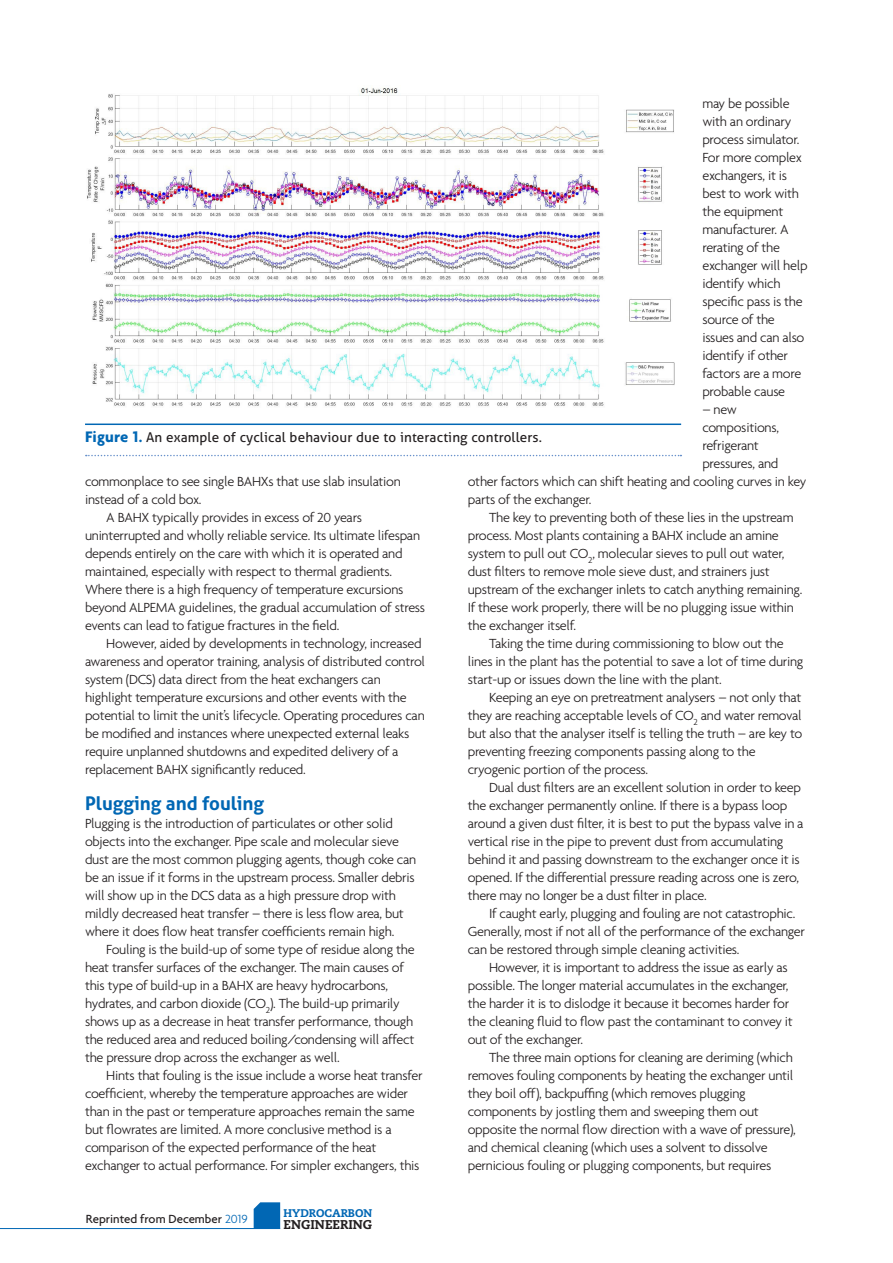
<style>
.page{position:relative;width:893px;height:1263px;background:#fff}
.page>*{position:absolute;margin:0;border:0;box-sizing:border-box;transform-origin:0 0}
.Sub_1{font:700 18.75px "Aller";color:#0167b4}
.Body_Text{font:300 14.25px/18px "Agenda";letter-spacing:-.02em;color:#231f20}
.Paragraph_1{font:300 14.25px/18px "Agenda";letter-spacing:-.02em;color:#231f20}
.t1{font:13.5px "Aller";letter-spacing:.01em;color:#231f20}
.t2{font:500 12.75px "Agenda";color:#231f20}
.t3{font:800 12.75px "Caecilia";color:#231f20}
.t4{font:800 11.1px "Caecilia";color:#0167b4}
.s1{font-family:"Agenda";font-weight:700;font-size:16.5px;color:#0167b4}
.s2{font-weight:300;color:#0167b4}
</style>
<div class="page">
<hr style="left:0;top:1228px;width:280px;height:1px;background:#0167b4">
<svg style="left:254px;top:1202px;width:26px;height:26px"></svg>
<img style="left:87px;top:88px;width:588px;height:318px">
<hr style="left:85px;top:423px;width:596px;height:2px;background:#0167b4">
<svg style="left:86px;top:455px;width:595px;height:1px"></svg>
<p class="Body_Text" style="left:702px;top:94px;width:107px">may be possible with an ordinary process simulator.<br>For more complex exchangers, it is best to work with the equipment manufacturer. A rerating of the exchanger will help identify which specific pass is the source of the issues and can also identify if other factors are a more probable cause</p>
<p class="Body_Text" style="left:702px;top:400px;width:36px">– new</p>
<p class="Body_Text" style="left:702px;top:418px;width:78px">compositions,</p>
<p class="Body_Text" style="left:702px;top:436px;width:58px">refrigerant</p>
<p class="Body_Text" style="left:702px;top:454px;width:78px">pressures, and</p>
<p class="Body_Text" style="left:468px;top:472px;width:340px">other factors which can shift heating and cooling curves in key</p>
<p class="Body_Text" style="left:468px;top:490px;width:125px">parts of the exchanger.</p>
<p class="Body_Text" style="left:468px;top:508px;width:336px;text-indent:21px">The key to preventing both of these lies in the upstream process. Most plants containing a BAHX include an amine system to pull out CO<sub>2</sub>, molecular sieves to pull out water, dust filters to remove mole sieve dust, and strainers just upstream of the exchanger inlets to catch anything remaining.<br>If these work properly, there will be no plugging issue within the exchanger itself.</p>
<p class="Body_Text" style="left:468px;top:634px;width:337px;text-indent:21px">Taking the time during commissioning to blow out the lines in the plant has the potential to save a lot of time during start-up or issues down the line with the plant.</p>
<p class="Body_Text" style="left:468px;top:688px;width:336px;text-indent:21px">Keeping an eye on pretreatment analysers – not only that they are reaching acceptable levels of CO<sub>2</sub> and water removal but also that the analyser itself is telling the truth – are key to preventing freezing components passing along to the cryogenic portion of the process.</p>
<p class="Body_Text" style="left:468px;top:778px;width:337px;text-indent:21px">Dual dust filters are an excellent solution in order to keep the exchanger permanently online. If there is a bypass loop around a given dust filter, it is best to put the bypass valve in a vertical rise in the pipe to prevent dust from accumulating behind it and passing downstream to the exchanger once it is opened. If the differential pressure reading across one is zero, there may no longer be a dust filter in place.</p>
<p class="Body_Text" style="left:468px;top:904px;width:339px;text-indent:21px">If caught early, plugging and fouling are not catastrophic.<br>Generally, most if not all of the performance of the exchanger can be restored through simple cleaning activities.</p>
<p class="Body_Text" style="left:468px;top:958px;width:327px;text-indent:21px">However, it is important to address the issue as early as possible. The longer material accumulates in the exchanger, the harder it is to dislodge it because it becomes harder for the cleaning fluid to flow past the contaminant to convey it out of the exchanger.</p>
<p class="Body_Text" style="left:468px;top:1048px;width:330px;text-indent:21px">The three main options for cleaning are deriming (which removes fouling components by heating the exchanger until they boil off), backpuffing (which removes plugging components by jostling them and sweeping them out opposite the normal flow direction with a wave of pressure), and chemical cleaning (which uses a solvent to dissolve pernicious fouling or plugging components, but requires</p>
<p class="t1" style="left:85px;top:429px;width:459px"><span class="s1">Figure 1.</span> An example of cyclical behaviour due to interacting controllers.</p>
<p class="Body_Text" style="left:85px;top:472px;width:317px">commonplace to see single BAHXs that use slab insulation instead of a cold box.</p>
<p class="Body_Text" style="left:85px;top:508px;width:342px;text-indent:21px">A BAHX typically provides in excess of 20 years uninterrupted and wholly reliable service. Its ultimate lifespan depends entirely on the care with which it is operated and maintained, especially with respect to thermal gradients.<br>Where there is a high frequency of temperature excursions beyond ALPEMA guidelines, the gradual accumulation of stress events can lead to fatigue fractures in the field.</p>
<p class="Body_Text" style="left:85px;top:634px;width:342px;text-indent:21px">However, aided by developments in technology, increased awareness and operator training, analysis of distributed control system (DCS) data direct from the heat exchangers can highlight temperature excursions and other events with the potential to limit the unit’s lifecycle. Operating procedures can be modified and instances where unexpected external leaks require unplanned shutdowns and expedited delivery of a replacement BAHX significantly reduced.</p>
<p class="Sub_1" style="left:85px;top:792px;width:181px">Plugging and fouling</p>
<p class="Paragraph_1" style="left:85px;top:814px;width:333px">Plugging is the introduction of particulates or other solid objects into the exchanger. Pipe scale and molecular sieve dust are the most common plugging agents, though coke can be an issue if it forms in the upstream process. Smaller debris will show up in the DCS data as a high pressure drop with mildly decreased heat transfer – there is less flow area, but where it does flow heat transfer coefficients remain high.</p>
<p class="Body_Text" style="left:85px;top:940px;width:331px;text-indent:21px">Fouling is the build-up of some type of residue along the heat transfer surfaces of the exchanger. The main causes of this type of build-up in a BAHX are heavy hydrocarbons, hydrates, and carbon dioxide (CO<sub>2</sub>). The build-up primarily shows up as a decrease in heat transfer performance, though the reduced area and reduced boiling/condensing will affect the pressure drop across the exchanger as well.</p>
<p class="Body_Text" style="left:85px;top:1066px;width:339px;text-indent:21px">Hints that fouling is the issue include a worse heat transfer coefficient, whereby the temperature approaches are wider than in the past or temperature approaches remain the same but flowrates are limited. A more conclusive method is a comparison of the expected performance of the heat exchanger to actual performance. For simpler exchangers, this</p>
<p class="t2" style="left:86px;top:1211px;width:164px">Reprinted from December <span class="s2">2019</span></p>
<p class="t4" style="left:284px;top:1207px;width:90px">HYDROCARBON</p>
<p class="t3" style="left:284px;top:1216px;width:90px">ENGINEERING</p>
</div>
